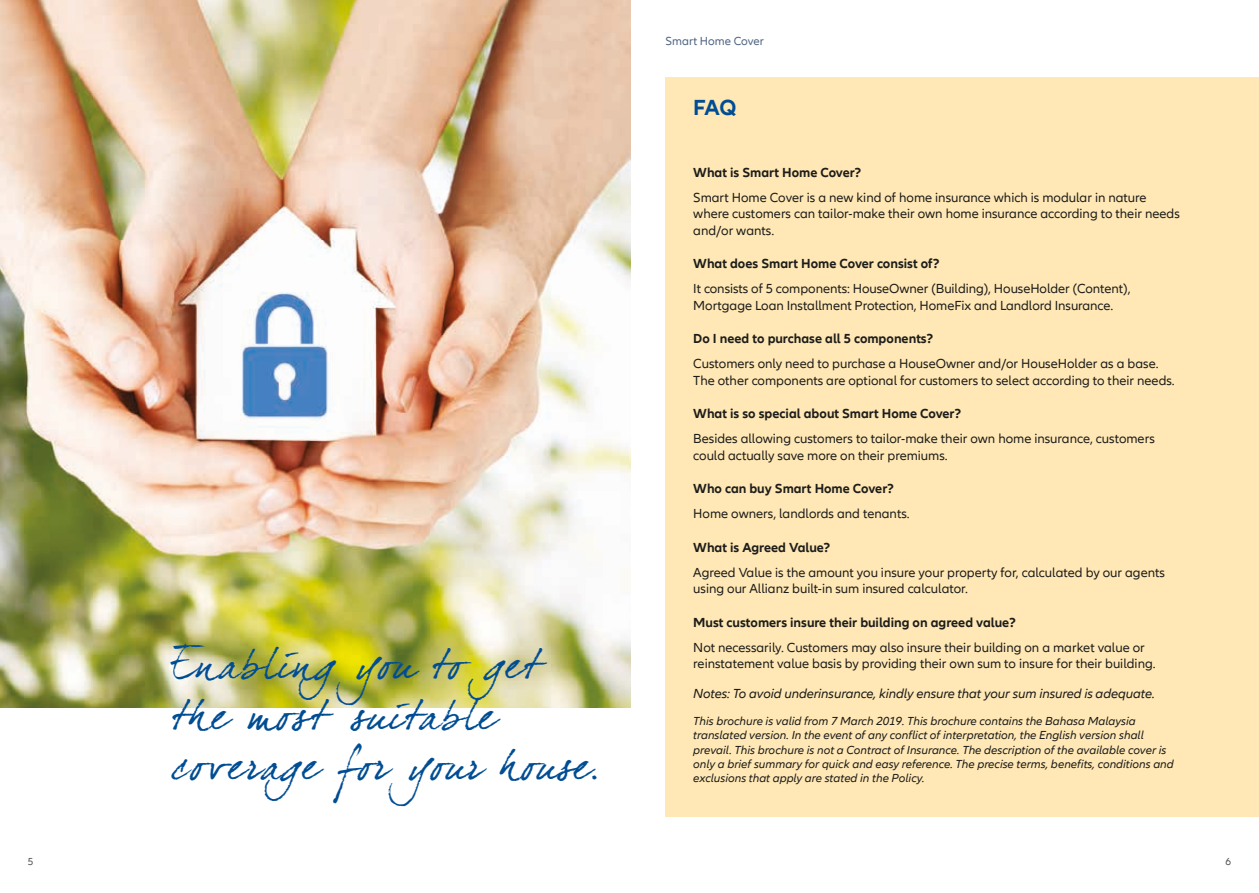
<style>
.page{position:relative;width:1259px;height:893px;background:#fff}
.page>*{position:absolute;margin:0;border:0;box-sizing:border-box;transform-origin:0 0}
.t1{font:42px/50.4px "Dear Joefour";letter-spacing:.025em;color:#004d93}
.t2{font:700 22.5px "Allianz Neo";color:#004d93}
.t3{font:13.5px/16.5px "Allianz Neo";color:#1d1d1b}
.t4{font:700 13.5px "Allianz Neo";color:#1d1d1b}
.t5{font:italic 13.5px "Allianz Neo";letter-spacing:-.005em;color:#1d1d1b}
.t6{font:italic 12px/14.4px "Allianz Neo";color:#1d1d1b}
.t7{font:12px "Allianz Neo";color:#4e6483}
.t8{font:10.5px "Allianz Neo";color:#575756}
</style>
<div class="page">
<div style="left:665px;top:77px;width:594px;height:739px;background:#ffe8b5"></div>
<img style="left:0;top:0;width:631px;height:707px">
<p class="t7" style="left:665px;top:34px;width:100px">Smart Home Cover</p>
<h1 class="t1" style="left:172px;top:639px;width:429px">Enabling you to get the most suitable coverage for your house.</h1>
<h2 class="t2" style="left:693px;top:94px;width:45px">FAQ</h2>
<p class="t4" style="left:693px;top:164px;width:170px">What is Smart Home Cover?</p>
<p class="t3" style="left:693px;top:189px;width:488px">Smart Home Cover is a new kind of home insurance which is modular in nature where customers can tailor-make their own home insurance according to their needs and/or wants.</p>
<p class="t4" style="left:693px;top:256px;width:248px">What does Smart Home Cover consist of?</p>
<p class="t3" style="left:693px;top:281px;width:439px">It consists of 5 components: HouseOwner (Building), HouseHolder (Content),<br>Mortgage Loan Installment Protection, HomeFix and Landlord Insurance.</p>
<p class="t4" style="left:693px;top:331px;width:241px">Do I need to purchase all 5 components?</p>
<p class="t3" style="left:693px;top:356px;width:483px">Customers only need to purchase a HouseOwner and/or HouseHolder as a base.<br>The other components are optional for customers to select according to their needs.</p>
<p class="t4" style="left:693px;top:406px;width:269px">What is so special about Smart Home Cover?</p>
<p class="t3" style="left:693px;top:431px;width:463px">Besides allowing customers to tailor-make their own home insurance, customers could actually save more on their premiums.</p>
<p class="t4" style="left:693px;top:481px;width:202px">Who can buy Smart Home Cover?</p>
<p class="t3" style="left:693px;top:506px;width:218px">Home owners, landlords and tenants.</p>
<p class="t4" style="left:693px;top:539px;width:139px">What is Agreed Value?</p>
<p class="t3" style="left:693px;top:564px;width:473px">Agreed Value is the amount you insure your property for, calculated by our agents using our Allianz built-in sum insured calculator.</p>
<p class="t4" style="left:693px;top:614px;width:324px">Must customers insure their building on agreed value?</p>
<p class="t3" style="left:693px;top:639px;width:464px">Not necessarily. Customers may also insure their building on a market value or reinstatement value basis by providing their own sum to insure for their building.</p>
<p class="t5" style="left:693px;top:685px;width:463px">Notes: To avoid underinsurance, kindly ensure that your sum insured is adequate.</p>
<p class="t6" style="left:693px;top:714px;width:482px">This brochure is valid from 7 March 2019. This brochure contains the Bahasa Malaysia translated version. In the event of any conflict of interpretation, the English version shall prevail. This brochure is not a Contract of Insurance. The description of the available cover is only a brief summary for quick and easy reference. The precise terms, benefits, conditions and exclusions that apply are stated in the Policy.</p>
<p class="t8" style="left:28px;top:855px;width:7px">5</p>
<p class="t8" style="left:1225px;top:855px;width:7px">6</p>
</div>
